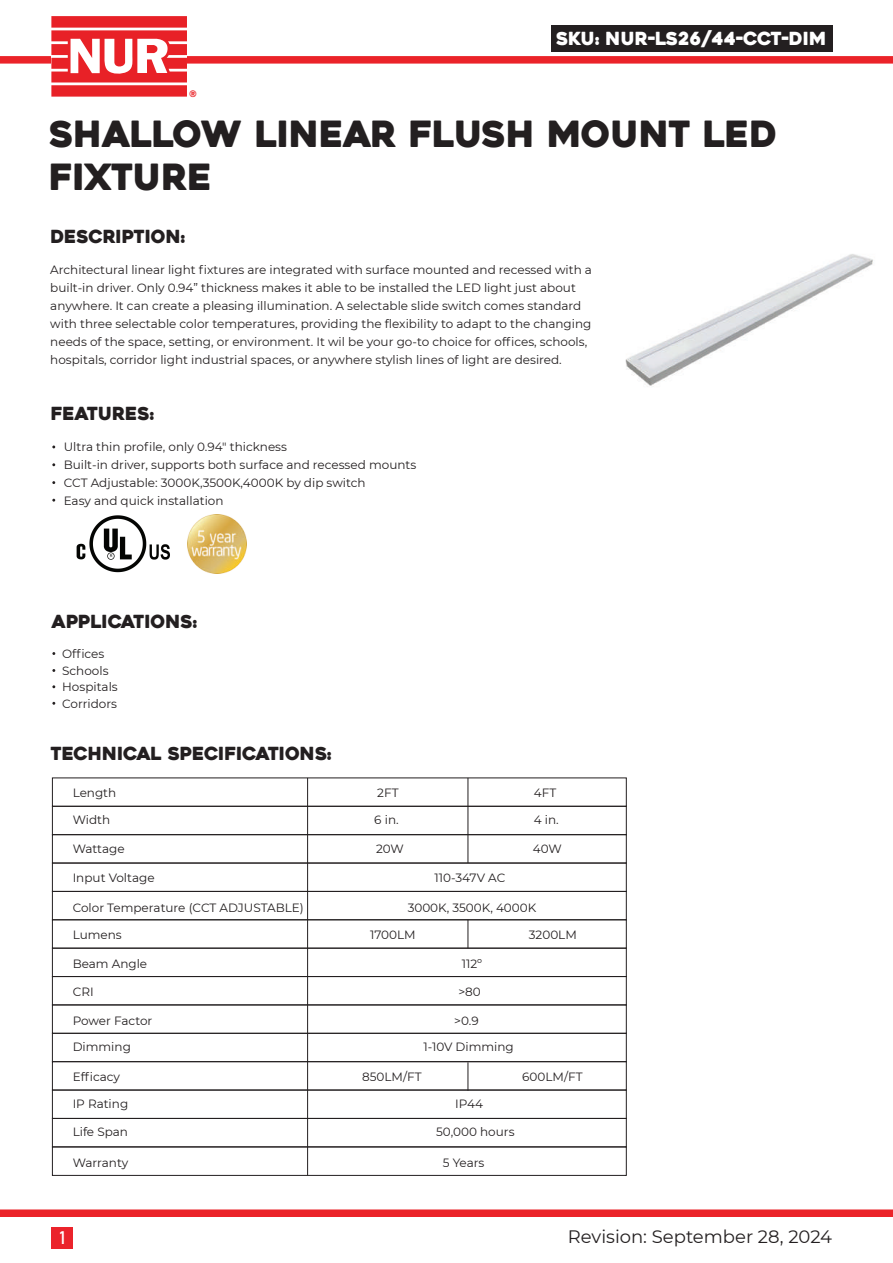
<style>
.page{position:relative;width:893px;height:1263px;background:#fff}
.page>*{position:absolute;margin:0;border:0;box-sizing:border-box;transform-origin:0 0}
.t1{font:36px/43.2px "Heavitas";color:#231f20}
.t2{font:18px "Heavitas";color:#231f20}
.t3{font:18px "Montserrat";color:#231f20}
.t4{font:18px "Heavitas";color:#fff}
.t5{font:18px "Bahnschrift";color:#fff}
.t6{font:12px/18px "Montserrat";color:#231f20}
.t7{font:700 9.3px "Montserrat";color:#ea2227}
</style>
<div class="page">
<img style="left:625px;top:254px;width:248px;height:132px">
<div style="left:0;top:56px;width:893px;height:8px;background:#eb2329"></div>
<div style="left:0;top:1209px;width:893px;height:8px;background:#eb2329"></div>
<div style="left:551px;top:26px;width:281px;height:26px;background:#231f20"></div>
<div style="left:52px;top:1227px;width:21px;height:21px;background:#eb232b"></div>
<svg style="left:51px;top:16px;width:136px;height:81px"></svg>
<img style="left:188px;top:515px;width:58px;height:58px">
<img style="left:76px;top:515px;width:94px;height:58px">
<div style="left:52px;top:806px;width:575px;height:29px;border:1px solid #231f20"></div>
<div style="left:52px;top:834px;width:575px;height:29px;border:1px solid #231f20"></div>
<div style="left:52px;top:863px;width:575px;height:29px;border:1px solid #231f20"></div>
<div style="left:52px;top:891px;width:575px;height:29px;border:1px solid #231f20"></div>
<div style="left:52px;top:919px;width:575px;height:29px;border:1px solid #231f20"></div>
<div style="left:52px;top:948px;width:575px;height:29px;border:1px solid #231f20"></div>
<div style="left:52px;top:976px;width:575px;height:29px;border:1px solid #231f20"></div>
<div style="left:52px;top:1004px;width:575px;height:30px;border:1px solid #231f20"></div>
<div style="left:52px;top:1033px;width:575px;height:29px;border:1px solid #231f20"></div>
<div style="left:52px;top:1061px;width:575px;height:29px;border:1px solid #231f20"></div>
<div style="left:52px;top:1090px;width:575px;height:29px;border:1px solid #231f20"></div>
<div style="left:52px;top:1118px;width:575px;height:29px;border:1px solid #231f20"></div>
<div style="left:52px;top:1147px;width:575px;height:29px;border:1px solid #231f20"></div>
<hr style="left:307px;top:778px;width:1px;height:397px;background:#231f20">
<hr style="left:468px;top:778px;width:1px;height:85px;background:#231f20">
<svg style="left:468px;top:920px;width:1px;height:28px"></svg>
<svg style="left:468px;top:1062px;width:1px;height:29px"></svg>
<p class="t7" style="left:189px;top:89px;width:9px">®</p>
<h2 class="t4" style="left:556px;top:27px;width:272px">SKU: NUR-LS26/44-CCT-DIM</h2>
<h1 class="t1" style="left:49px;top:113px;width:730px">SHALLOW LINEAR FLUSH MOUNT LED<br>FIXTURE</h1>
<h2 class="t2" style="left:50px;top:225px;width:136px">DESCRIPTION:</h2>
<p class="t6" style="left:50px;top:260px;width:543px">Architectural linear light fixtures are integrated with surface mounted and recessed with a built-in driver. Only 0.94” thickness makes it able to be installed the LED light just about anywhere. It can create a pleasing illumination. A selectable slide switch comes standard with three selectable color temperatures, providing the flexibility to adapt to the changing needs of the space, setting, or environment. It wil be your go-to choice for offices, schools, hospitals, corridor light industrial spaces, or anywhere stylish lines of light are desired.</p>
<h2 class="t2" style="left:51px;top:403px;width:105px">FEATURES:</h2>
<p class="t6" style="left:64px;top:437px;width:354px">Ultra thin profile, only 0.94" thickness<br>Built-in driver, supports both surface and recessed mounts CCT Adjustable: 3000K,3500K,4000K by dip switch<br>Easy and quick installation</p>
<h2 class="t2" style="left:52px;top:610px;width:147px">APPLICATIONS:</h2>
<p class="t6" style="left:62px;top:645px;width:57px;line-height:16.5px">Offices<br>Schools<br>Hospitals<br>Corridors</p>
<h2 class="t2" style="left:50px;top:742px;width:283px">TECHNICAL SPECIFICATIONS:</h2>
<p class="t6" style="left:73px;top:783px;width:45px">Length</p>
<p class="t6" style="left:377px;top:783px;width:23px">2FT</p>
<p class="t6" style="left:534px;top:783px;width:24px">4FT</p>
<p class="t6" style="left:73px;top:810px;width:39px">Width</p>
<p class="t6" style="left:374px;top:810px;width:26px">6 in.</p>
<p class="t6" style="left:534px;top:810px;width:26px">4 in.</p>
<p class="t6" style="left:73px;top:840px;width:53px">Wattage</p>
<p class="t6" style="left:376px;top:840px;width:29px">20W</p>
<p class="t6" style="left:533px;top:840px;width:30px">40W</p>
<p class="t6" style="left:73px;top:868px;width:83px">Input Voltage</p>
<p class="t6" style="left:434px;top:868px;width:72px">110-347V AC</p>
<p class="t6" style="left:73px;top:898px;width:233px">Color Temperature (CCT ADJUSTABLE)</p>
<p class="t6" style="left:408px;top:898px;width:130px">3000K, 3500K, 4000K</p>
<p class="t6" style="left:73px;top:925px;width:51px">Lumens</p>
<p class="t6" style="left:370px;top:925px;width:47px">1700LM</p>
<p class="t6" style="left:529px;top:925px;width:49px">3200LM</p>
<p class="t6" style="left:73px;top:954px;width:76px">Beam Angle</p>
<p class="t6" style="left:462px;top:954px;width:22px">112º</p>
<p class="t6" style="left:73px;top:983px;width:22px">CRI</p>
<p class="t6" style="left:458px;top:983px;width:24px">&gt;80</p>
<p class="t6" style="left:73px;top:1011px;width:81px">Power Factor</p>
<p class="t6" style="left:454px;top:1011px;width:26px">&gt;0.9</p>
<p class="t6" style="left:73px;top:1038px;width:60px">Dimming</p>
<p class="t6" style="left:423px;top:1038px;width:92px">1-10V Dimming</p>
<p class="t6" style="left:73px;top:1067px;width:49px">Efficacy</p>
<p class="t6" style="left:362px;top:1067px;width:61px">850LM/FT</p>
<p class="t6" style="left:522px;top:1067px;width:62px">600LM/FT</p>
<p class="t6" style="left:73px;top:1094px;width:57px">IP Rating</p>
<p class="t6" style="left:455px;top:1094px;width:29px">IP44</p>
<p class="t6" style="left:73px;top:1122px;width:57px">Life Span</p>
<p class="t6" style="left:436px;top:1122px;width:80px">50,000 hours</p>
<p class="t6" style="left:73px;top:1153px;width:57px">Warranty</p>
<p class="t6" style="left:443px;top:1153px;width:43px">5 Years</p>
<h2 class="t5" style="left:60px;top:1224px;width:7px">1</h2>
<h2 class="t3" style="left:568px;top:1224px;width:266px">Revision: September 28, 2024</h2>
</div>
